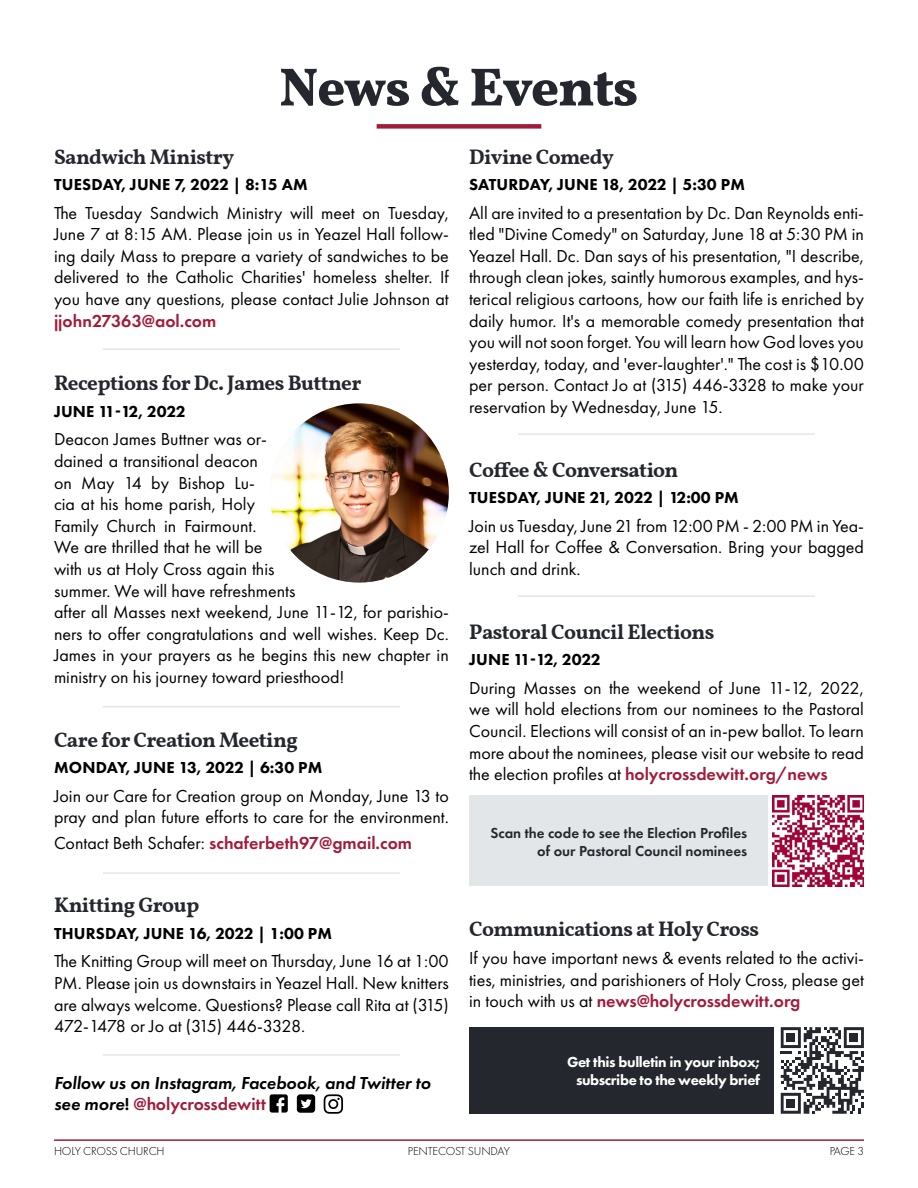
<style>
.page{position:relative;width:918px;height:1188px;background:#fff}
.page>*{position:absolute;margin:0;border:0;box-sizing:border-box;transform-origin:0 0}
.t1{font:800 54px "Vollkorn";letter-spacing:-.025em;color:#25272e}
.t2{font:700 21px "Vollkorn";letter-spacing:-.025em;color:#25272e}
.t3{font:18px/21.6px "Futura PT";color:#000;text-align:justify}
.t4{font:italic 600 18px/21.6px "Futura PT";color:#000}
.t5{font:600 18px "Futura PT";color:#a21c3a}
.t6{font:800 16.5px "Futura PT";color:#000}
.t7{font:600 15px/18px "Futura PT";color:#25272e;text-align:right}
.t8{font:800 15px/18px "Futura PT";letter-spacing:-.025em;color:#fff;text-align:center}
.t9{font:300 12px "Futura PT";letter-spacing:-.015em;color:#000}
.s1{font-weight:400;color:#000}
.s2{font-style:normal}
.s3{font-style:normal;color:#a21c3a}
.s4{font-weight:600;color:#a21c3a}
</style>
<div class="page">
<div style="left:377px;top:124px;width:164px;height:5px;background:#a21c3a"></div>
<hr style="left:54px;top:1139px;width:810px;height:2px;background:#a21c3a">
<hr style="left:103px;top:872px;width:297px;height:2px;background:#e3e6e8">
<hr style="left:103px;top:348px;width:297px;height:2px;background:#e3e6e8">
<hr style="left:518px;top:433px;width:297px;height:2px;background:#e3e6e8">
<hr style="left:103px;top:706px;width:297px;height:1px;background:#e3e6e8">
<hr style="left:103px;top:1054px;width:297px;height:2px;background:#e3e6e8">
<svg style="left:270px;top:1094px;width:18px;height:19px"></svg>
<svg style="left:297px;top:1094px;width:18px;height:19px"></svg>
<svg style="left:324px;top:1094px;width:19px;height:20px"></svg>
<hr style="left:518px;top:595px;width:297px;height:2px;background:#e3e6e8">
<img style="left:270px;top:403px;width:179px;height:180px;border-radius:90px">
<div style="left:469px;top:796px;width:299px;height:90px;background:#e3e6e8"></div>
<img style="left:773px;top:796px;width:91px;height:90px">
<div style="left:469px;top:1027px;width:305px;height:87px;background:#25272e"></div>
<svg style="left:781px;top:1027px;width:83px;height:87px"></svg>
<h1 class="t1" style="left:280px;top:46px;width:360px">News &amp; Events</h1>
<p class="t2" style="left:54px;top:141px;width:182px">Sandwich Ministry</p>
<p class="t6" style="left:54px;top:174px;width:255px">TUESDAY, JUNE 7, 2022 | 8:15 AM</p>
<p class="t3" style="left:54px;top:202px;width:396px">The Tuesday Sandwich Ministry will meet on Tuesday, June 7 at 8:15 AM. Please join us in Yeazel Hall follow&shy;ing daily Mass to prepare a variety of sandwiches to be delivered to the Catholic Charities' homeless shelter. If you have any questions, please contact Julie Johnson at</p>
<p class="t5" style="left:54px;top:309px;width:164px">jjohn27363@aol.com</p>
<p class="t2" style="left:54px;top:368px;width:309px">Receptions for Dc. James Buttner</p>
<p class="t6" style="left:54px;top:401px;width:133px">JUNE 11-12, 2022</p>
<p class="t3" style="left:54px;top:428px;width:396px;text-align:left">Deacon James Buttner was or-<br>dained a transitional deacon<br>on May 14 by Bishop Lu-<br>cia at his home parish, Holy<br>Family Church in Fairmount.<br>We are thrilled that he will be<br>with us at Holy Cross again this<br>summer. We will have refreshments<br>after all Masses next weekend, June 11-12, for parishio&shy;ners to offer congratulations and well wishes. Keep Dc.<br>James in your prayers as he begins this new chapter in ministry on his journey toward priesthood!</p>
<p class="t2" style="left:54px;top:724px;width:246px">Care for Creation Meeting</p>
<p class="t6" style="left:54px;top:758px;width:270px">MONDAY, JUNE 13, 2022 | 6:30 PM</p>
<p class="t3" style="left:54px;top:785px;width:396px">Join our Care for Creation group on Monday, June 13 to pray and plan future efforts to care for the environment.</p>
<p class="t5" style="left:54px;top:831px;width:360px"><span class="s1">Contact Beth Schafer:</span> schaferbeth97@gmail.com</p>
<p class="t2" style="left:54px;top:890px;width:147px">Knitting Group</p>
<p class="t6" style="left:54px;top:923px;width:280px">THURSDAY, JUNE 16, 2022 | 1:00 PM</p>
<p class="t3" style="left:54px;top:950px;width:396px">The Knitting Group will meet on Thursday, June 16 at 1:00<br>PM. Please join us downstairs in Yeazel Hall. New knitters are always welcome. Questions? Please call Rita at (315)<br>472-1478 or Jo at (315) 446-3328.</p>
<p class="t4" style="left:54px;top:1072px;width:378px">Follow us on Instagram, Facebook, and Twitter to see more<span class="s2">!</span> <span class="s3">@holycrossdewitt</span></p>
<p class="t2" style="left:469px;top:141px;width:146px">Divine Comedy</p>
<p class="t6" style="left:469px;top:174px;width:277px">SATURDAY, JUNE 18, 2022 | 5:30 PM</p>
<p class="t3" style="left:469px;top:202px;width:396px">All are invited to a presentation by Dc. Dan Reynolds enti&shy;tled "Divine Comedy" on Saturday, June 18 at 5:30 PM in Yeazel Hall. Dc. Dan says of his presentation, "I describe, through clean jokes, saintly humorous examples, and hys&shy;terical religious cartoons, how our faith life is enriched by daily humor. It's a memorable comedy presentation that you will not soon forget. You will learn how God loves you yesterday, today, and 'ever-laughter'." The cost is $10.00 per person. Contact Jo at (315) 446-3328 to make your reservation by Wednesday, June 15.</p>
<p class="t2" style="left:469px;top:454px;width:211px">Coffee &amp; Conversation</p>
<p class="t6" style="left:469px;top:488px;width:271px">TUESDAY, JUNE 21, 2022 | 12:00 PM</p>
<p class="t3" style="left:469px;top:515px;width:396px">Join us Tuesday, June 21 from 12:00 PM - 2:00 PM in Yea&shy;zel Hall for Coffee &amp; Conversation. Bring your bagged lunch and drink.</p>
<p class="t2" style="left:469px;top:616px;width:247px">Pastoral Council Elections</p>
<p class="t6" style="left:469px;top:650px;width:133px">JUNE 11-12, 2022</p>
<p class="t3" style="left:469px;top:677px;width:396px">During Masses on the weekend of June 11-12, 2022, we will hold elections from our nominees to the Pastoral Council. Elections will consist of an in-pew ballot. To learn more about the nominees, please visit our website to read the election profiles at <span class="s4">holycrossdewitt.org/news</span></p>
<p class="t7" style="left:490px;top:823px;width:258px">Scan the code to see the Election Profiles of our Pastoral Council nominees</p>
<p class="t2" style="left:469px;top:913px;width:292px">Communications at Holy Cross</p>
<p class="t3" style="left:469px;top:947px;width:396px">If you have important news &amp; events related to the activi&shy;ties, ministries, and parishioners of Holy Cross, please get in touch with us at <span class="s4">news@holycrossdewitt.org</span></p>
<p class="t8" style="left:567px;top:1053px;width:195px">Get this bulletin in your inbox; subscribe to the weekly brief</p>
<p class="t9" style="left:54px;top:1144px;width:112px">HOLY CROSS CHURCH</p>
<p class="t9" style="left:408px;top:1144px;width:104px">PENTECOST SUNDAY</p>
<p class="t9" style="left:830px;top:1144px;width:36px">PAGE 3</p>
</div>
